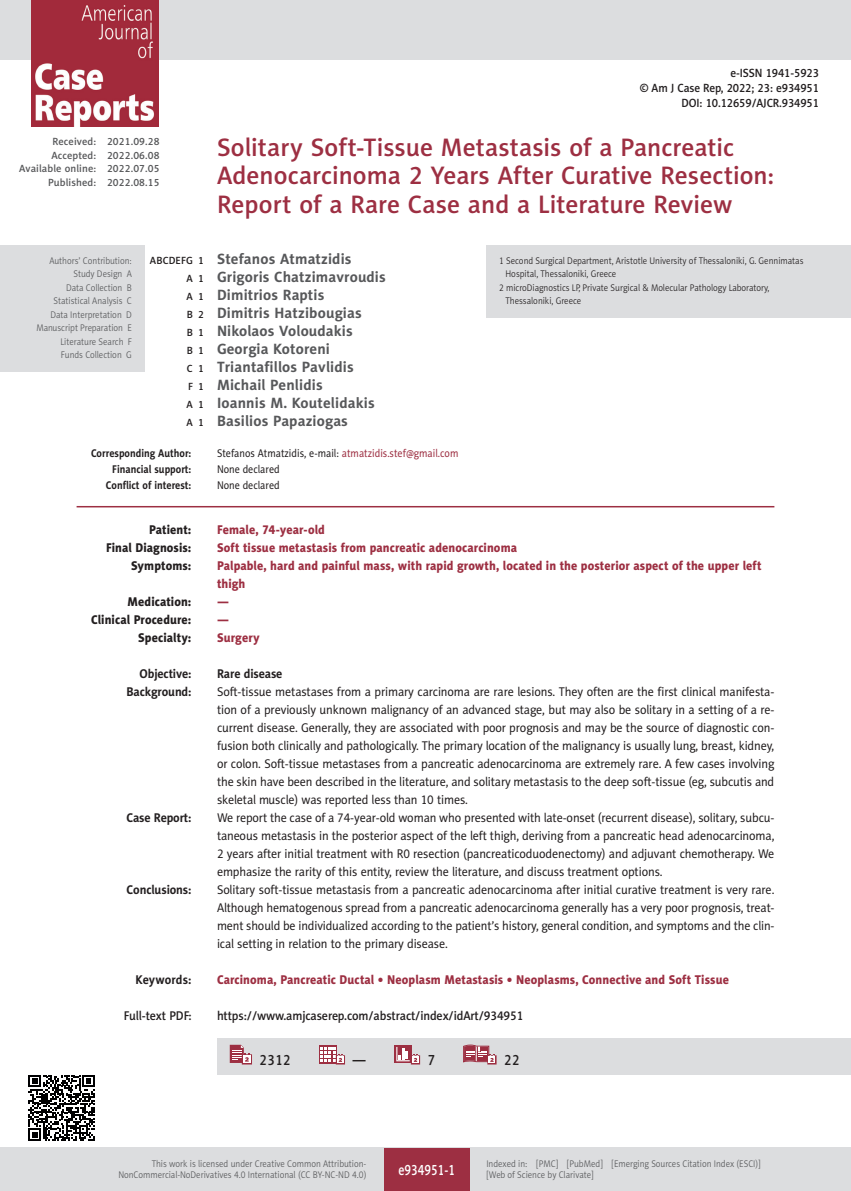
<style>
.page{position:relative;width:851px;height:1191px;background:#fff}
.page>*{position:absolute;margin:0;border:0;box-sizing:border-box;transform-origin:0 0}
.AJCR_Tytul{font:25.5px/28.5px "Naomi Sans EFN Medium";color:#9d2f42}
.AJCR_Autorzy{font:700 15px "Naomi Sans EFN";letter-spacing:.01em;color:#57585a}
.AJCR_e-PAGINA{font:15px "Naomi Sans EFN Medium";color:#fff;scale:.8 1}
.AJCR_dane{font:15px "Naomi Sans EFN Medium";letter-spacing:.03em;color:#231f20;scale:.9 1}
.AJCR_Summary_body{font:12.75px/18px "Naomi Sans EFN";letter-spacing:-.01em;color:#231f20;text-align:justify;scale:.95 1}
.AJCR_keywords{font:12.75px/18px "Naomi Sans EFN Heavy";letter-spacing:.005em;color:#9d2f42;scale:.95 1}
.AJCR_keywords-2{font:12.75px "Naomi Sans EFN Heavy";letter-spacing:.005em;color:#231f20;scale:.95 1}
.AJCR_full_text_pdf{font:12.75px "Naomi Sans EFN Medium";letter-spacing:-.01em;color:#231f20;scale:.95 1}
.AJCR_Summary_body-2{font:700 12.75px "Naomi Sans EFN";letter-spacing:-.01em;color:#231f20;scale:.95 1}
.AJCR_keywords-3{font:700 12.75px "Naomi Sans EFN";letter-spacing:.005em;color:#231f20;scale:.95 1}
.AJCR_full_text_pdf-2{font:12px "Naomi Sans EFN Medium";letter-spacing:-.01em;color:#231f20;scale:.95 1}
.AJCR_Adres{font:11.25px "Naomi Sans EFN";color:#231f20;scale:.9 1}
.AJCR_Adres-2{font:700 11.25px "Naomi Sans EFN";color:#231f20;scale:.9 1}
.t1{font:10.5px "Naomi Sans EFN Medium";letter-spacing:.01em;color:#57585a}
.t2{font:9.75px/11.2px "Naomi Sans EFN Light";color:#57585a;scale:.9 1}
.AJCR_Afiliacja{font:9.75px/13.5px "Naomi Sans EFN Light";color:#231f20;scale:.9 1}
.s1{font-family:"Naomi Sans EFN Medium";font-weight:400;font-size:10.5px;color:#231f20}
.s2{color:#9d2f42}
</style>
<div class="page">
<div style="left:217px;top:1038px;width:633px;height:36px;background:#dcdddf"></div>
<svg style="left:230px;top:1044px;width:22px;height:20px"></svg>
<div style="left:319px;top:1045px;width:17px;height:18px;background:#9d2f42"></div>
<svg style="left:320px;top:1046px;width:25px;height:18px"></svg>
<div style="left:394px;top:1045px;width:18px;height:18px;background:#9d2f42"></div>
<svg style="left:396px;top:1047px;width:24px;height:17px"></svg>
<svg style="left:463px;top:1044px;width:33px;height:20px"></svg>
<hr style="left:77px;top:506px;width:697px;height:1px;background:#9d2f42">
<div style="left:0;top:246px;width:145px;height:126px;background:#dcdddf"></div>
<div style="left:486px;top:246px;width:364px;height:72px;background:#dcdddf"></div>
<svg style="left:28px;top:1075px;width:67px;height:66px"></svg>
<div style="left:0;top:0;width:850px;height:60px;background:#dcdddf"></div>
<img style="left:32px;top:0;width:127px;height:127px">
<div style="left:0;top:1148px;width:850px;height:43px;background:#dcdddf"></div>
<div style="left:384px;top:1147px;width:85px;height:43px;background:#9d2f42"></div>
<p class="AJCR_full_text_pdf-2" style="left:730px;top:66px;width:95px">e-ISSN 1941-5923</p>
<p class="AJCR_full_text_pdf-2" style="left:639px;top:81px;width:190px">© Am J Case Rep, 2022; 23: e934951</p>
<p class="AJCR_full_text_pdf-2" style="left:681px;top:96px;width:146px">DOI: 10.12659/AJCR.934951</p>
<p class="AJCR_Tytul" style="left:217px;top:133px;width:559px">Solitary Soft-Tissue Metastasis of a Pancreatic<br>Adenocarcinoma 2 Years After Curative Resection:<br>Report of a Rare Case and a Literature Review</p>
<p class="AJCR_Autorzy" style="left:150px;top:250px;width:203px"><span class="s1">ABCDEFG 1</span> Stefanos Atmatzidis</p>
<p class="AJCR_Autorzy" style="left:186px;top:268px;width:201px"><span class="s1">A 1</span> Grigoris Chatzimavroudis</p>
<p class="AJCR_Autorzy" style="left:186px;top:286px;width:139px"><span class="s1">A 1</span> Dimitrios Raptis</p>
<p class="AJCR_Autorzy" style="left:187px;top:304px;width:176px"><span class="s1">B 2</span> Dimitris Hatzibougias</p>
<p class="AJCR_Autorzy" style="left:187px;top:322px;width:168px"><span class="s1">B 1</span> Nikolaos Voloudakis</p>
<p class="AJCR_Autorzy" style="left:187px;top:340px;width:145px"><span class="s1">B 1</span> Georgia Kotoreni</p>
<p class="AJCR_Autorzy" style="left:187px;top:358px;width:168px"><span class="s1">C 1</span> Triantafillos Pavlidis</p>
<p class="AJCR_Autorzy" style="left:188px;top:376px;width:136px"><span class="s1">F 1</span> Michail Penlidis</p>
<p class="AJCR_Autorzy" style="left:186px;top:394px;width:190px"><span class="s1">A 1</span> Ioannis M. Koutelidakis</p>
<p class="AJCR_Autorzy" style="left:186px;top:412px;width:163px"><span class="s1">A 1</span> Basilios Papaziogas</p>
<p class="AJCR_Adres-2" style="left:91px;top:447px;width:113px">Corresponding Author:</p>
<p class="AJCR_Adres" style="left:217px;top:447px;width:270px">Stefanos Atmatzidis, e-mail: <span class="s2">atmatzidis.stef@gmail.com</span></p>
<p class="AJCR_Adres-2" style="left:112px;top:463px;width:89px">Financial support:</p>
<p class="AJCR_Adres" style="left:217px;top:463px;width:71px">None declared</p>
<p class="AJCR_Adres-2" style="left:106px;top:478px;width:97px">Conflict of interest:</p>
<p class="AJCR_Adres" style="left:217px;top:478px;width:71px">None declared</p>
<p class="AJCR_keywords-2" style="left:149px;top:522px;width:46px">Patient:</p>
<p class="AJCR_keywords" style="left:217px;top:520px;width:115px">Female, 74-year-old</p>
<p class="AJCR_keywords-2" style="left:106px;top:540px;width:91px">Final Diagnosis:</p>
<p class="AJCR_keywords" style="left:217px;top:538px;width:317px">Soft tissue metastasis from pancreatic adenocarcinoma</p>
<p class="AJCR_keywords-2" style="left:131px;top:558px;width:65px">Symptoms:</p>
<p class="AJCR_keywords" style="left:217px;top:556px;width:574px">Palpable, hard and painful mass, with rapid growth, located in the posterior aspect of the upper left thigh</p>
<p class="AJCR_keywords-2" style="left:128px;top:594px;width:69px">Medication:</p>
<p class="AJCR_keywords" style="left:217px;top:592px;width:14px">—</p>
<p class="AJCR_keywords-2" style="left:91px;top:612px;width:107px">Clinical Procedure:</p>
<p class="AJCR_keywords" style="left:217px;top:610px;width:14px">—</p>
<p class="AJCR_keywords-2" style="left:138px;top:630px;width:58px">Specialty:</p>
<p class="AJCR_keywords" style="left:217px;top:628px;width:47px">Surgery</p>
<p class="AJCR_Summary_body-2" style="left:139px;top:666px;width:56px">Objective:</p>
<p class="AJCR_Summary_body-2" style="left:217px;top:666px;width:70px">Rare disease</p>
<p class="AJCR_Summary_body-2" style="left:126px;top:684px;width:70px">Background:</p>
<p class="AJCR_Summary_body" style="left:217px;top:683px;width:588px">Soft-tissue metastases from a primary carcinoma are rare lesions. They often are the first clinical manifesta&shy;tion of a previously unknown malignancy of an advanced stage, but may also be solitary in a setting of a re&shy;current disease. Generally, they are associated with poor prognosis and may be the source of diagnostic con&shy;fusion both clinically and pathologically. The primary location of the malignancy is usually lung, breast, kidney, or colon. Soft-tissue metastases from a pancreatic adenocarcinoma are extremely rare. A few cases involving the skin have been described in the literature, and solitary metastasis to the deep soft-tissue (eg, subcutis and skeletal muscle) was reported less than 10 times.</p>
<p class="AJCR_Summary_body-2" style="left:126px;top:810px;width:70px">Case Report:</p>
<p class="AJCR_Summary_body" style="left:217px;top:809px;width:588px">We report the case of a 74-year-old woman who presented with late-onset (recurrent disease), solitary, subcu&shy;taneous metastasis in the posterior aspect of the left thigh, deriving from a pancreatic head adenocarcinoma, 2 years after initial treatment with R0 resection (pancreaticoduodenectomy) and adjuvant chemotherapy. We emphasize the rarity of this entity, review the literature, and discuss treatment options.</p>
<p class="AJCR_Summary_body-2" style="left:127px;top:882px;width:70px">Conclusions:</p>
<p class="AJCR_Summary_body" style="left:217px;top:881px;width:588px">Solitary soft-tissue metastasis from a pancreatic adenocarcinoma after initial curative treatment is very rare.<br>Although hematogenous spread from a pancreatic adenocarcinoma generally has a very poor prognosis, treat&shy;ment should be individualized according to the patient’s history, general condition, and symptoms and the clin&shy;ical setting in relation to the primary disease.</p>
<p class="AJCR_keywords-3" style="left:135px;top:972px;width:60px">Keywords:</p>
<p class="AJCR_keywords" style="left:217px;top:970px;width:540px">Carcinoma, Pancreatic Ductal • Neoplasm Metastasis • Neoplasms, Connective and Soft Tissue</p>
<p class="AJCR_full_text_pdf" style="left:124px;top:1008px;width:73px">Full-text PDF:</p>
<p class="AJCR_full_text_pdf" style="left:217px;top:1008px;width:324px">https://www.amjcaserep.com/abstract/index/idArt/934951</p>
<p class="t1" style="left:52px;top:136px;width:109px">Received: 2021.09.28</p>
<p class="t1" style="left:51px;top:149px;width:110px">Accepted: 2022.06.08</p>
<p class="t1" style="left:19px;top:163px;width:142px">Available online: 2022.07.05</p>
<p class="t1" style="left:48px;top:176px;width:113px">Published: 2022.08.15</p>
<p class="t2" style="left:49px;top:255px;width:93px">Authors’ Contribution:</p>
<p class="t2" style="left:74px;top:268px;width:66px">Study Design A</p>
<p class="t2" style="left:66px;top:282px;width:74px">Data Collection B</p>
<p class="t2" style="left:53px;top:295px;width:89px">Statistical Analysis C</p>
<p class="t2" style="left:51px;top:309px;width:92px">Data Interpretation D</p>
<p class="t2" style="left:36px;top:322px;width:107px">Manuscript Preparation E</p>
<p class="t2" style="left:60px;top:336px;width:81px">Literature Search F</p>
<p class="t2" style="left:61px;top:349px;width:80px">Funds Collection G</p>
<p class="AJCR_Afiliacja" style="left:505px;top:254px;width:332px;text-indent:-6px">1 Second Surgical Department, Aristotle University of Thessaloniki, G. Gennimatas<br>Hospital, Thessaloniki, Greece</p>
<p class="AJCR_Afiliacja" style="left:505px;top:281px;width:295px;text-indent:-6px">2 microDiagnostics LP, Private Surgical &amp; Molecular Pathology Laboratory,<br>Thessaloniki, Greece</p>
<p class="AJCR_dane" style="left:259px;top:1050px;width:36px">2312</p>
<p class="AJCR_dane" style="left:352px;top:1050px;width:16px">—</p>
<p class="AJCR_dane" style="left:427px;top:1050px;width:10px">7</p>
<p class="AJCR_dane" style="left:504px;top:1050px;width:19px">22</p>
<p class="t2" style="left:118px;top:1158px;width:277px;text-align:right">This work is licensed under Creative Common Attribution-<br>NonCommercial-NoDerivatives 4.0 International (CC BY-NC-ND 4.0)</p>
<p class="AJCR_e-PAGINA" style="left:398px;top:1160px;width:72px">e934951-1</p>
<p class="t2" style="left:486px;top:1158px;width:306px">Indexed in: [PMC] [PubMed] [Emerging Sources Citation Index (ESCI)] [Web of Science by Clarivate]</p>
</div>
